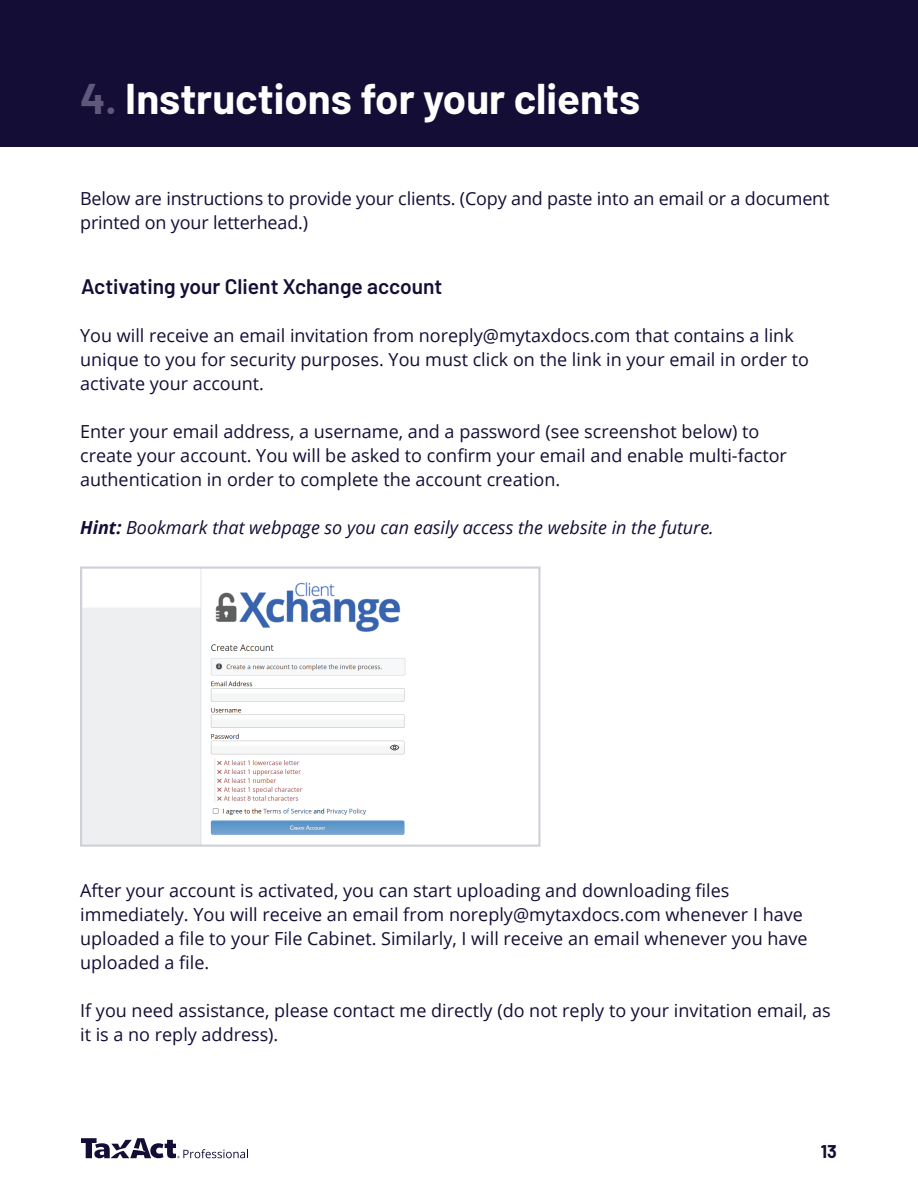
<style>
.page{position:relative;width:918px;height:1188px;background:#fff}
.page>*{position:absolute;margin:0;border:0;box-sizing:border-box;transform-origin:0 0}
.t1{font:700 42px "Barlow";color:#fff}
.t2{font:600 21px "Barlow";color:#140e37}
.t3{font:18px/24px "Open Sans";color:#140e37}
.t4{font:italic 18px "Open Sans";color:#140e37}
.t5{font:700 18px "Barlow";color:#140e37}
.s1{color:#5f587a}
.s2{font-weight:700}
</style>
<div class="page">
<svg style="left:81px;top:1138px;width:167px;height:20px"></svg>
<div style="left:0;top:0;width:918px;height:146px;background:#140e37"></div>
<img style="left:83px;top:569px;width:323px;height:275px">
<div style="left:80px;top:566px;width:461px;height:281px;border:2px solid #d0d0d8"></div>
<h1 class="t1" style="left:80px;top:68px;width:562px"><span class="s1">4.</span> Instructions for your clients</h1>
<p class="t3" style="left:80px;top:186px;width:751px">Below are instructions to provide your clients. (Copy and paste into an email or a document printed on your letterhead.)</p>
<p class="t2" style="left:81px;top:271px;width:363px">Activating your Client Xchange account</p>
<p class="t3" style="left:80px;top:323px;width:730px">You will receive an email invitation from noreply@mytaxdocs.com that contains a link unique to you for security purposes. You must click on the link in your email in order to activate your account.</p>
<p class="t3" style="left:80px;top:419px;width:708px">Enter your email address, a username, and a password (see screenshot below) to create your account. You will be asked to confirm your email and enable multi-factor authentication in order to complete the account creation.</p>
<p class="t4" style="left:80px;top:515px;width:635px"><span class="s2">Hint:</span> Bookmark that webpage so you can easily access the website in the future.</p>
<p class="t3" style="left:80px;top:878px;width:729px">After your account is activated, you can start uploading and downloading files immediately. You will receive an email from noreply@mytaxdocs.com whenever I have uploaded a file to your File Cabinet. Similarly, I will receive an email whenever you have uploaded a file.</p>
<p class="t3" style="left:80px;top:998px;width:752px">If you need assistance, please contact me directly (do not reply to your invitation email, as it is a no reply address).</p>
<p class="t5" style="left:821px;top:1139px;width:18px">13</p>
</div>
